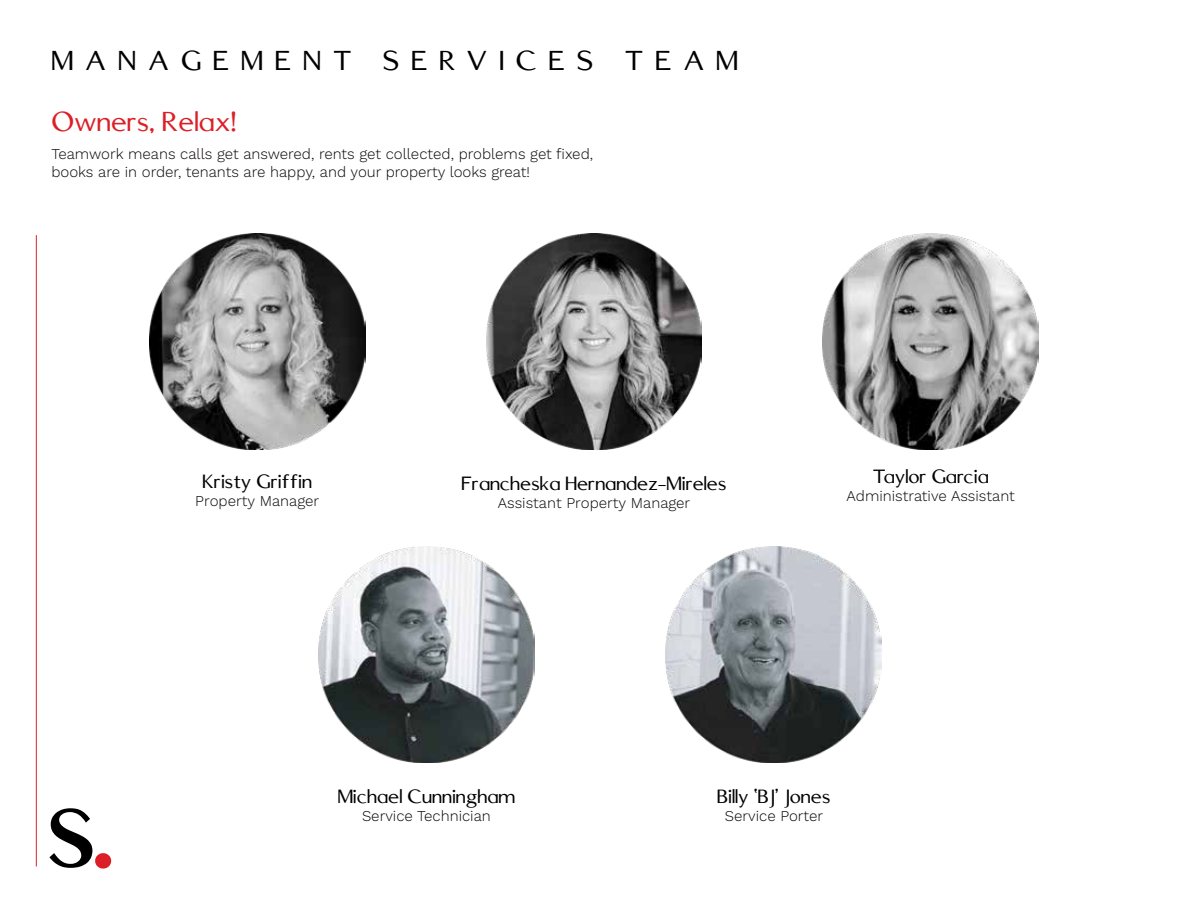
<style>
.page{position:relative;width:1188px;height:918px;background:#fff}
.page>*{position:absolute;margin:0;border:0;box-sizing:border-box;transform-origin:0 0}
.t1{font:30px "Edmundsbury Sans";letter-spacing:.4em;color:#000001}
.t2{font:30px "Edmundsbury Sans";color:#dc1f26}
.t3{font:21px "Edmundsbury Sans";color:#000001}
.t4{font:300 15px/18px "Work Sans";color:#070204}
</style>
<div class="page">
<hr style="left:36px;top:235px;width:1px;height:631px;background:#dc1f26">
<svg style="left:49px;top:808px;width:62px;height:61px"></svg>
<img style="left:823px;top:234px;width:216px;height:216px">
<img style="left:318px;top:546px;width:216px;height:216px">
<img style="left:666px;top:546px;width:216px;height:216px">
<img style="left:149px;top:234px;width:216px;height:216px">
<img style="left:486px;top:234px;width:216px;height:216px">
<h1 class="t1" style="left:51px;top:42px;width:688px">MANAGEMENT SERVICES TEAM</h1>
<h1 class="t2" style="left:51px;top:103px;width:186px">Owners, Relax!</h1>
<p class="t4" style="left:51px;top:145px;width:543px">Teamwork means calls get answered, rents get collected, problems get fixed, books are in order, tenants are happy, and your property looks great!</p>
<h2 class="t3" style="left:202px;top:469px;width:111px">Kristy Griffin</h2>
<p class="t4" style="left:195px;top:493px;width:125px">Property Manager</p>
<h2 class="t3" style="left:461px;top:470px;width:267px">Francheska Hernandez-Mireles</h2>
<p class="t4" style="left:498px;top:494px;width:194px">Assistant Property Manager</p>
<h2 class="t3" style="left:873px;top:463px;width:117px">Taylor Garcia</h2>
<p class="t4" style="left:847px;top:487px;width:170px">Administrative Assistant</p>
<h2 class="t3" style="left:338px;top:783px;width:179px">Michael Cunningham</h2>
<p class="t4" style="left:362px;top:807px;width:130px">Service Technician</p>
<h2 class="t3" style="left:717px;top:783px;width:115px">Billy ‘BJ’ Jones</h2>
<p class="t4" style="left:725px;top:807px;width:100px">Service Porter</p>
</div>
